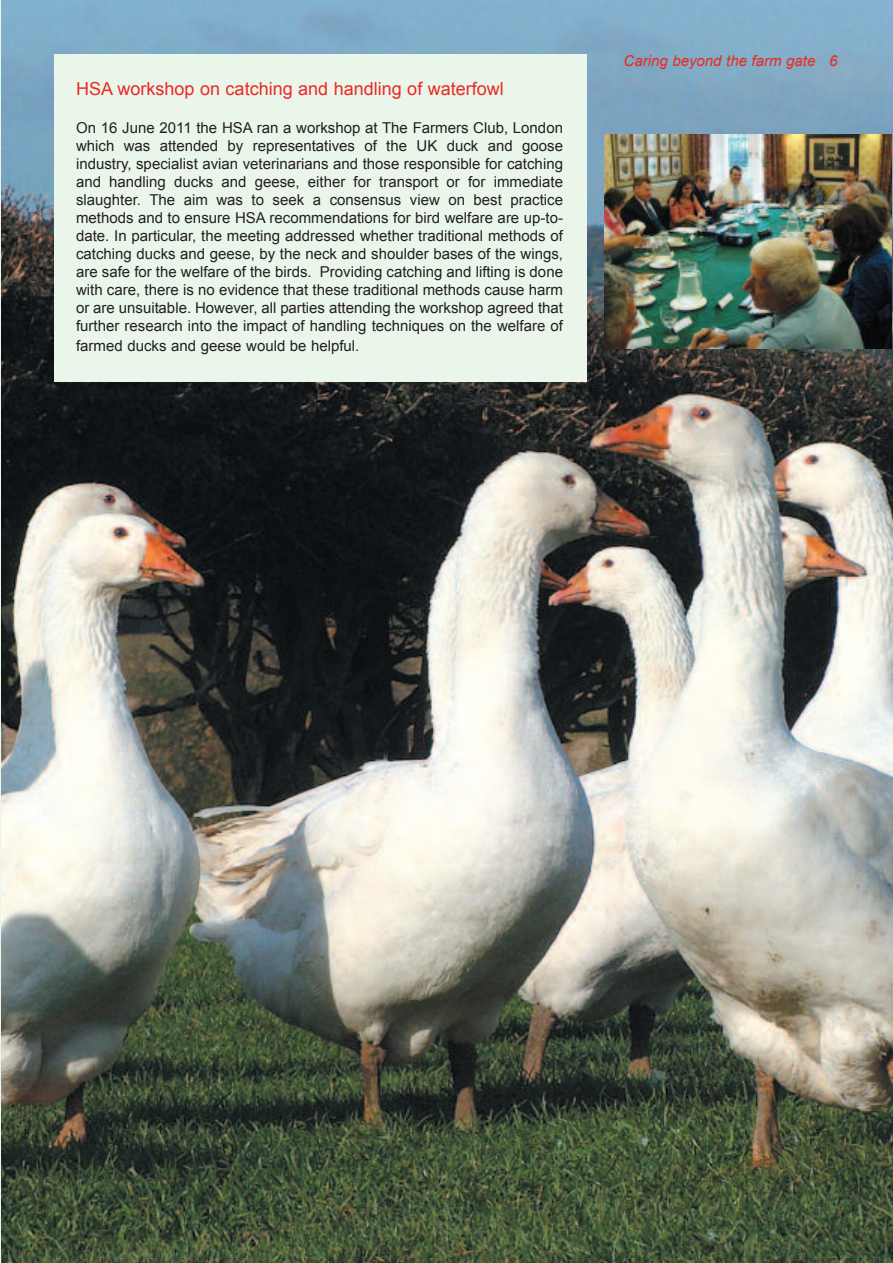
<style>
.page{position:relative;width:893px;height:1263px;background:#fff}
.page>*{position:absolute;margin:0;border:0;box-sizing:border-box;transform-origin:0 0}
.t1{font:18px "Arial";color:#ea2924}
.t2{font:15px/18px "Arial";color:#231f20;text-align:justify}
.t3{font:italic 15px "Arial";color:#ea2924}
</style>
<div class="page">
<img style="left:1px;top:0;width:892px;height:1263px">
<hr style="left:0;top:0;width:1px;height:1263px;background:#ebf6eb">
<div style="left:54px;top:54px;width:532px;height:327px;background:#ebf6eb"></div>
<img style="left:604px;top:135px;width:287px;height:213px">
<p class="t1" style="left:76px;top:79px;width:429px">HSA workshop on catching and handling of waterfowl</p>
<p class="t2" style="left:76px;top:118px;width:488px">On 16 June 2011 the HSA ran a workshop at The Farmers Club, London which was attended by representatives of the UK duck and goose industry, specialist avian veterinarians and those responsible for catching and handling ducks and geese, either for transport or for immediate slaughter. The aim was to seek a consensus view on best practice methods and to ensure HSA recommendations for bird welfare are up-to&shy;date. In particular, the meeting addressed whether traditional methods of catching ducks and geese, by the neck and shoulder bases of the wings, are safe for the welfare of the birds. Providing catching and lifting is done with care, there is no evidence that these traditional methods cause harm or are unsuitable. However, all parties attending the workshop agreed that further research into the impact of handling techniques on the welfare of</p>
<p class="t2" style="left:76px;top:337px;width:285px">farmed ducks and geese would be helpful.</p>
<p class="t3" style="left:624px;top:53px;width:215px">Caring beyond the farm gate 6</p>
</div>
